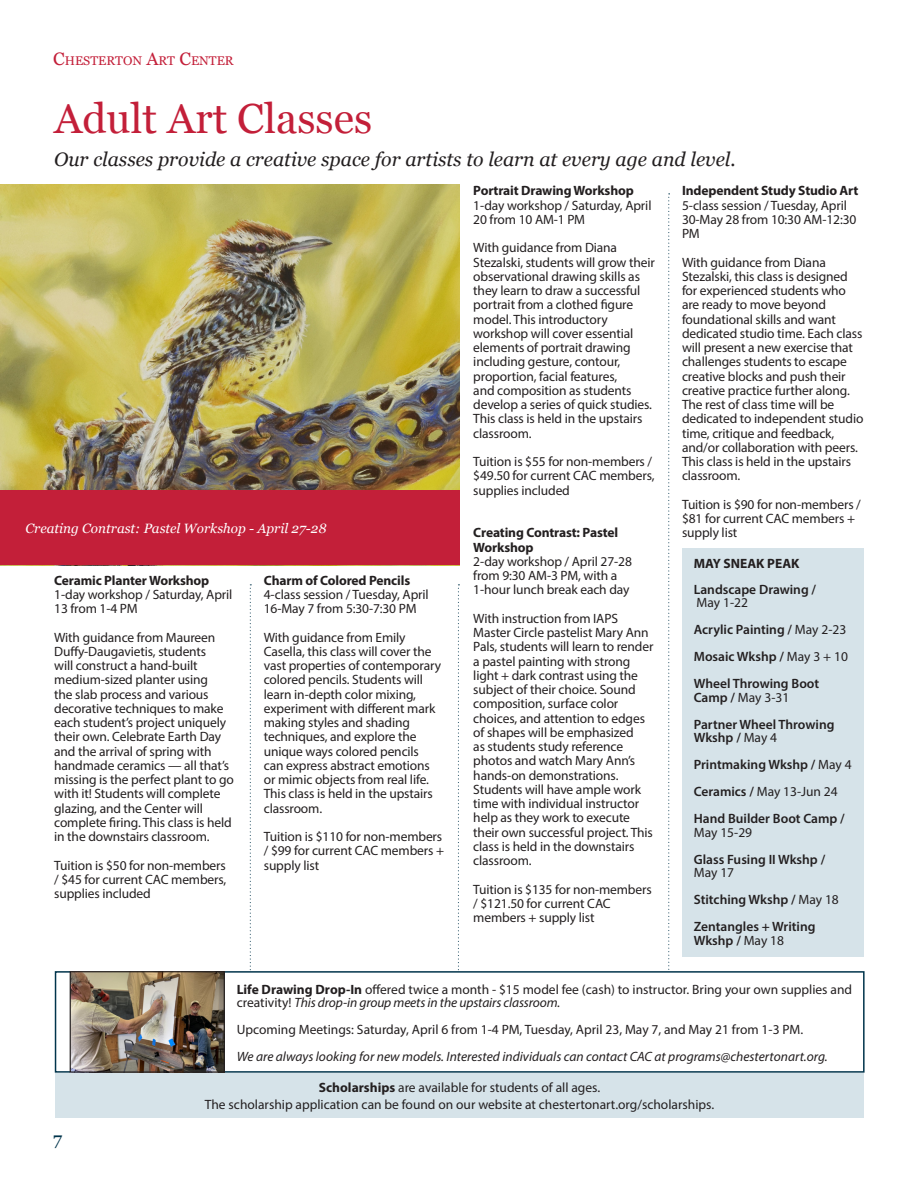
<style>
.page{position:relative;width:918px;height:1188px;background:#fff}
.page>*{position:absolute;margin:0;border:0;box-sizing:border-box;transform-origin:0 0}
.Headline_1{font:42px "Georgia";color:#c31f39}
.t1{font:italic 19.5px "Georgia";color:#231f20}
.t2{font:18px "Georgia";color:#00344b}
.t3{font:13.5px/14.2px "Myriad Pro";letter-spacing:-.01em;color:#231f20}
.t4{font:600 13.5px/13.5px "Myriad Pro";color:#231f20}
.t5{font:700 13.5px/14.2px "Myriad Pro";letter-spacing:-.01em;color:#231f20}
.t6{font:italic 13.5px "Myriad Pro";color:#231f20}
.Intro_text{font:italic 13.5px "Georgia";color:#fff}
.t7{font:12.6px "Georgia";color:#c31f39}
.s1{font-size:18px}
.s2{font-weight:400}
.s3{font-weight:600}
.s4{font-weight:700}
.s5{font-style:italic}
</style>
<div class="page">
<div style="left:682px;top:549px;width:182px;height:408px;background:#d6e3e9"></div>
<svg style="left:250px;top:584px;width:1px;height:387px"></svg>
<svg style="left:458px;top:584px;width:1px;height:387px"></svg>
<svg style="left:668px;top:193px;width:2px;height:777px"></svg>
<img style="left:0;top:185px;width:459px;height:306px">
<div style="left:0;top:491px;width:459px;height:74px;background:#c31f39"></div>
<div style="left:55px;top:971px;width:810px;height:102px;background:#fff;border:2px solid #00344b"></div>
<img style="left:72px;top:973px;width:151px;height:98px">
<div style="left:70px;top:971px;width:155px;height:102px;border:1px solid #231f20"></div>
<div style="left:55px;top:1073px;width:809px;height:44px;background:#d6e3e9"></div>
<p class="t7" style="left:53px;top:51px;width:182px"><span class="s1">C</span>HESTERTON <span class="s1">A</span>RT <span class="s1">C</span>ENTER</p>
<p class="Headline_1" style="left:54px;top:87px;width:319px">Adult Art Classes</p>
<p class="t1" style="left:54px;top:145px;width:683px">Our classes provide a creative space for artists to learn at every age and level.</p>
<p class="t5" style="left:473px;top:183px;width:162px">Portrait Drawing Workshop</p>
<p class="t3" style="left:473px;top:198px;width:180px">1-day workshop / Saturday, April<br>20 from 10 AM-1 PM</p>
<p class="t3" style="left:473px;top:241px;width:183px">With guidance from Diana<br>Stezalski, students will grow their observational drawing skills as they learn to draw a successful portrait from a clothed figure model. This introductory workshop will cover essential elements of portrait drawing including gesture, contour, proportion, facial features,<br>and composition as students develop a series of quick studies.<br>This class is held in the upstairs classroom.</p>
<p class="t3" style="left:473px;top:454px;width:183px">Tuition is $55 for non-members / $49.50 for current CAC members, supplies included</p>
<p class="t5" style="left:473px;top:525px;width:146px">Creating Contrast: Pastel<br>Workshop</p>
<p class="t3" style="left:473px;top:554px;width:160px">2-day workshop / April 27-28 from 9:30 AM-3 PM, with a<br>1-hour lunch break each day</p>
<p class="t3" style="left:473px;top:611px;width:182px">With instruction from IAPS<br>Master Circle pastelist Mary Ann<br>Pals, students will learn to render a pastel painting with strong light + dark contrast using the subject of their choice. Sound composition, surface color choices, and attention to edges of shapes will be emphasized<br>as students study reference photos and watch Mary Ann’s hands-on demonstrations.<br>Students will have ample work time with individual instructor help as they work to execute their own successful project. This class is held in the downstairs classroom.</p>
<p class="t3" style="left:473px;top:882px;width:180px">Tuition is $135 for non-members / $121.50 for current CAC members + supply list</p>
<p class="t5" style="left:682px;top:183px;width:178px">Independent Study Studio Art</p>
<p class="t3" style="left:682px;top:198px;width:176px">5-class session / Tuesday, April<br>30-May 28 from 10:30 AM-12:30<br>PM</p>
<p class="t3" style="left:682px;top:255px;width:183px">With guidance from Diana<br>Stezalski, this class is designed for experienced students who are ready to move beyond foundational skills and want dedicated studio time. Each class will present a new exercise that challenges students to escape creative blocks and push their creative practice further along.<br>The rest of class time will be dedicated to independent studio time, critique and feedback, and/or collaboration with peers.<br>This class is held in the upstairs classroom.</p>
<p class="t3" style="left:682px;top:497px;width:180px">Tuition is $90 for non-members / $81 for current CAC members + supply list</p>
<p class="Intro_text" style="left:26px;top:518px;width:302px">Creating Contrast: Pastel Workshop - April 27-28</p>
<p class="t5" style="left:694px;top:556px;width:107px">MAY SNEAK PEAK</p>
<p class="t4" style="left:694px;top:582px;width:124px">Landscape Drawing /</p>
<p class="t3" style="left:697px;top:595px;width:53px">May 1-22</p>
<p class="t4" style="left:694px;top:622px;width:154px">Acrylic Painting / <span class="s2">May 2-23</span></p>
<p class="t4" style="left:694px;top:649px;width:156px">Mosaic Wkshp / <span class="s2">May 3 + 10</span></p>
<p class="t4" style="left:694px;top:676px;width:127px">Wheel Throwing Boot<br>Camp / <span class="s2">May 3-31</span></p>
<p class="t4" style="left:694px;top:717px;width:142px">Partner Wheel Throwing<br>Wkshp / <span class="s2">May 4</span></p>
<p class="t4" style="left:694px;top:757px;width:159px">Printmaking Wkshp / <span class="s2">May 4</span></p>
<p class="t3" style="left:694px;top:784px;width:145px"><span class="s3">Ceramics /</span> May 13-Jun 24</p>
<p class="t4" style="left:694px;top:811px;width:153px">Hand Builder Boot Camp /</p>
<p class="t3" style="left:694px;top:825px;width:60px">May 15-29</p>
<p class="t4" style="left:694px;top:852px;width:133px">Glass Fusing II Wkshp /</p>
<p class="t3" style="left:694px;top:865px;width:42px">May 17</p>
<p class="t4" style="left:694px;top:892px;width:147px">Stitching Wkshp / <span class="s2">May 18</span></p>
<p class="t4" style="left:694px;top:919px;width:123px">Zentangles + Writing<br>Wkshp / <span class="s2">May 18</span></p>
<p class="t3" style="left:237px;top:982px;width:617px;line-height:13.5px"><span class="s4">Life Drawing Drop-In</span> offered twice a month - $15 model fee (cash) to instructor. Bring your own supplies and creativity! <span class="s5">This drop-in group meets in the upstairs classroom.</span></p>
<p class="t3" style="left:237px;top:1022px;width:568px">Upcoming Meetings: Saturday, April 6 from 1-4 PM, Tuesday, April 23, May 7, and May 21 from 1-3 PM.</p>
<p class="t6" style="left:237px;top:1048px;width:593px">We are always looking for new models. Interested individuals can contact CAC at programs@chestertonart.org.</p>
<p class="t5" style="left:264px;top:573px;width:148px">Charm of Colored Pencils</p>
<p class="t3" style="left:264px;top:587px;width:166px">4-class session / Tuesday, April<br>16-May 7 from 5:30-7:30 PM</p>
<p class="t3" style="left:264px;top:630px;width:179px">With guidance from Emily<br>Casella, this class will cover the vast properties of contemporary colored pencils. Students will learn in-depth color mixing, experiment with different mark making styles and shading techniques, and explore the unique ways colored pencils can express abstract emotions or mimic objects from real life.<br>This class is held in the upstairs classroom.</p>
<p class="t3" style="left:264px;top:829px;width:182px">Tuition is $110 for non-members / $99 for current CAC members + supply list</p>
<p class="t5" style="left:54px;top:573px;width:157px">Ceramic Planter Workshop</p>
<p class="t3" style="left:54px;top:587px;width:180px">1-day workshop / Saturday, April<br>13 from 1-4 PM</p>
<p class="t3" style="left:54px;top:630px;width:181px">With guidance from Maureen<br>Duffy-Daugavietis, students<br>will construct a hand-built medium-sized planter using<br>the slab process and various decorative techniques to make each student’s project uniquely their own. Celebrate Earth Day and the arrival of spring with handmade ceramics — all that’s missing is the perfect plant to go with it! Students will complete glazing, and the Center will complete firing. This class is held in the downstairs classroom.</p>
<p class="t3" style="left:54px;top:858px;width:174px;text-align:justify">Tuition is $50 for non-members / $45 for current CAC members, supplies included</p>
<h3 class="t2" style="left:53px;top:1126px;width:11px">7</h3>
<p class="t3" style="left:319px;top:1081px;width:283px"><span class="s4">Scholarships</span> are available for students of all ages.</p>
<p class="t3" style="left:205px;top:1097px;width:511px">The scholarship application can be found on our website at chestertonart.org/scholarships.</p>
</div>
